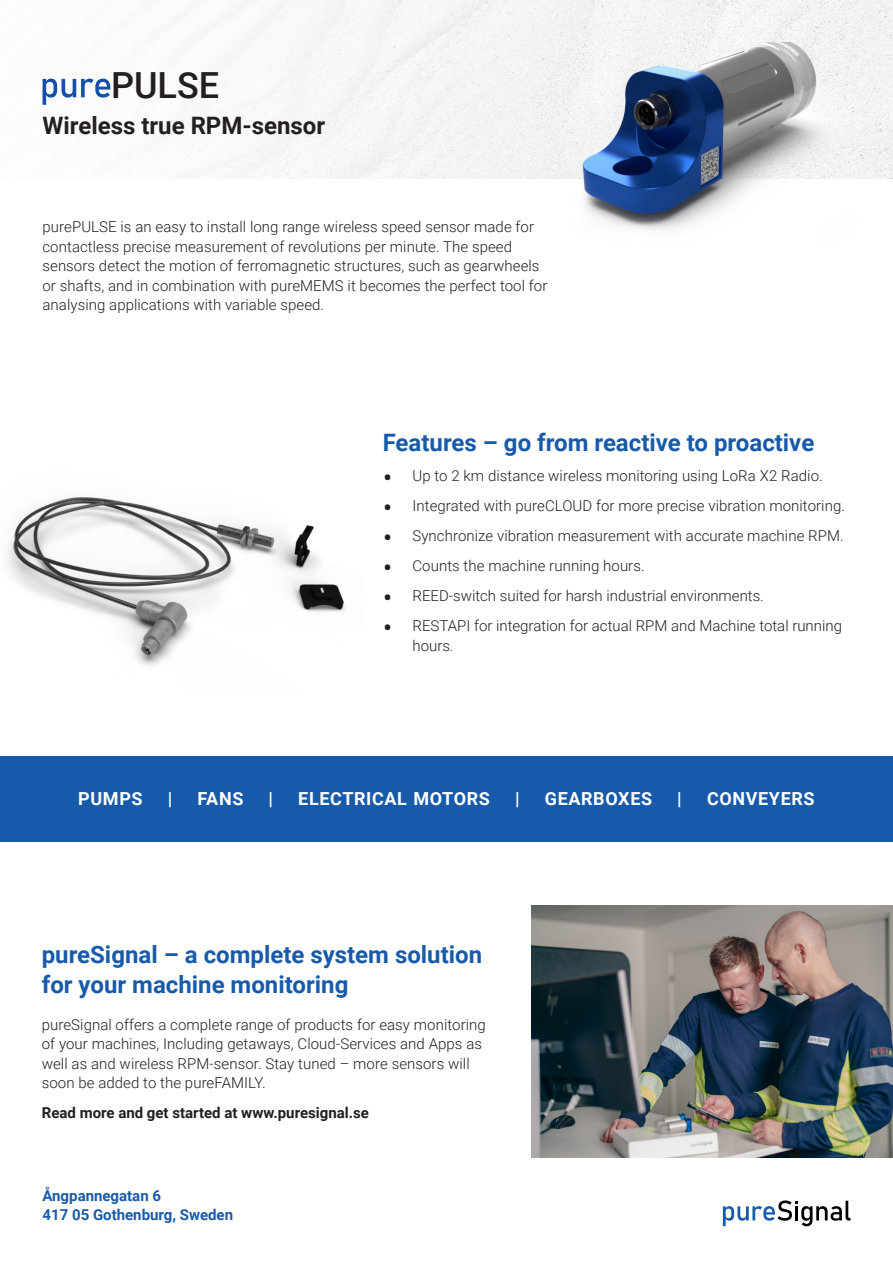
<style>
.page{position:relative;width:893px;height:1263px;background:#fff}
.page>*{position:absolute;margin:0;border:0;box-sizing:border-box;transform-origin:0 0}
.t1{font:500 36px "Roboto";color:#231f20}
.Rubrik{font:700 24px/30px "Roboto";color:#185aaa}
.t2{font:700 24px "Roboto";color:#231f20}
.Rubrik-2{font:700 18px "Roboto";letter-spacing:.035em;color:#fff}
.Bröd{font:300 15px/19.5px "Roboto";letter-spacing:.005em;color:#231f20}
.Bröd-2{font:700 15px "Roboto";color:#231f20}
.Bröd-3{font:700 15px "Roboto";color:#185aaa}
.s1{font-size:30px}
.s2{color:#185aaa}
</style>
<div class="page">
<img style="left:42px;top:0;width:851px;height:179px">
<div style="left:0;top:757px;width:893px;height:85px;background:#185aaa"></div>
<svg style="left:723px;top:1200px;width:127px;height:26px"></svg>
<svg style="left:43px;top:79px;width:67px;height:26px"></svg>
<img style="left:7px;top:497px;width:338px;height:169px">
<img style="left:531px;top:906px;width:362px;height:252px">
<img style="left:548px;top:43px;width:345px;height:187px">
<p class="t1" style="left:111px;top:60px;width:110px">PULSE</p>
<p class="t2" style="left:43px;top:108px;width:284px">Wireless true RPM-sensor</p>
<p class="Bröd" style="left:43px;top:217px;width:506px">purePULSE is an easy to install long range wireless speed sensor made for contactless precise measurement of revolutions per minute. The speed sensors detect the motion of ferromagnetic structures, such as gearwheels or shafts, and in combination with pureMEMS it becomes the perfect tool for analysing applications with variable speed.</p>
<p class="Rubrik" style="left:383px;top:426px;width:433px">Features – go from reactive to proactive</p>
<p class="Bröd" style="left:383px;top:465px;width:441px"><span class="s1">•</span> Up to 2 km distance wireless monitoring using LoRa X2 Radio.</p>
<p class="Bröd" style="left:383px;top:495px;width:464px"><span class="s1">•</span> Integrated with pureCLOUD for more precise vibration monitoring.</p>
<p class="Bröd" style="left:383px;top:525px;width:463px"><span class="s1">•</span> Synchronize vibration measurement with accurate machine RPM.</p>
<p class="Bröd" style="left:383px;top:556px;width:263px"><span class="s1">•</span> Counts the machine running hours.</p>
<p class="Bröd" style="left:383px;top:586px;width:383px"><span class="s1">•</span> REED-switch suited for harsh industrial environments.</p>
<p class="Bröd" style="left:412px;top:616px;width:431px;text-indent:-30px"><span class="s1">•</span> RESTAPI for integration for actual RPM and Machine total running hours.</p>
<p class="Rubrik-2" style="left:78px;top:786px;width:66px">PUMPS</p>
<p class="Rubrik-2" style="left:168px;top:786px;width:6px">|</p>
<p class="Rubrik-2" style="left:197px;top:786px;width:47px">FANS</p>
<p class="Rubrik-2" style="left:269px;top:786px;width:6px">|</p>
<p class="Rubrik-2" style="left:298px;top:786px;width:193px">ELECTRICAL<span class="s2">I</span>MOTORS</p>
<p class="Rubrik-2" style="left:515px;top:786px;width:6px">|</p>
<p class="Rubrik-2" style="left:545px;top:786px;width:109px">GEARBOXES</p>
<p class="Rubrik-2" style="left:677px;top:786px;width:6px">|</p>
<p class="Rubrik-2" style="left:707px;top:786px;width:109px">CONVEYERS</p>
<p class="Rubrik" style="left:42px;top:939px;width:442px">pureSignal – a complete system solution for your machine monitoring</p>
<p class="Bröd" style="left:42px;top:1014px;width:446px">pureSignal offers a complete range of products for easy monitoring of your machines, Including getaways, Cloud-Services and Apps as well as and wireless RPM-sensor. Stay tuned – more sensors will soon be added to the pureFAMILY.</p>
<p class="Bröd-2" style="left:42px;top:1102px;width:329px">Read more and get started at www.puresignal.se</p>
<p class="Bröd-3" style="left:43px;top:1185px;width:120px">Ångpannegatan 6</p>
<p class="Bröd-3" style="left:43px;top:1204px;width:192px">417 05 Gothenburg, Sweden</p>
</div>
